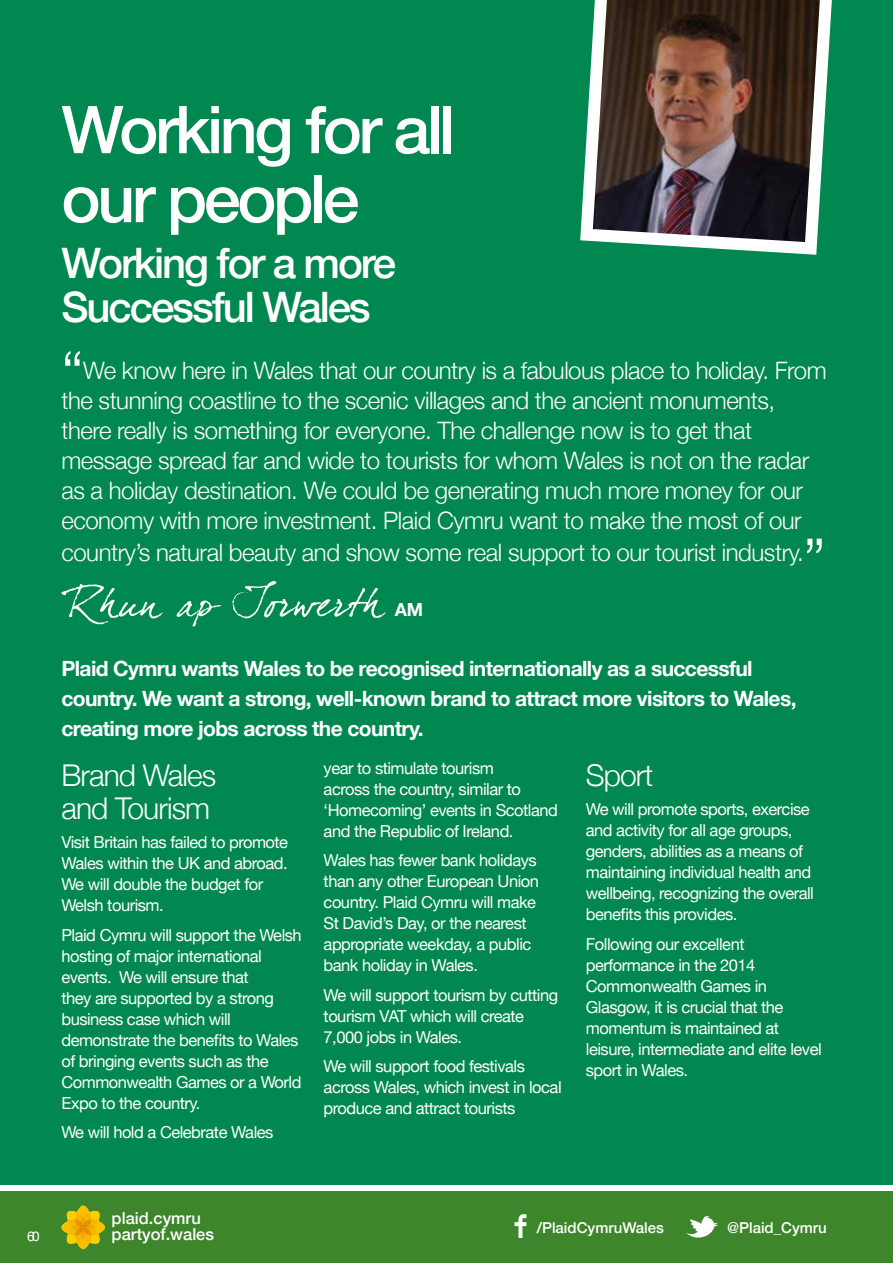
<style>
.page{position:relative;width:893px;height:1263px;background:#fff}
.page>*{position:absolute;margin:0;border:0;box-sizing:border-box;transform-origin:0 0}
.t1{font:500 66px/69px "Helvetica Neue";letter-spacing:-.05em;color:#fff}
.t2{font:300 60px "Helvetica Neue";color:#fff}
.t3{font:500 42px/43.5px "Helvetica Neue";letter-spacing:-.05em;color:#fff}
.t4{font:300 30px/33px "Helvetica Neue";letter-spacing:-.03em;color:#fff}
.t5{font:300 24px/30.3px "Helvetica Neue";letter-spacing:-.02em;color:#fff}
.t6{font:700 21px/30px "Helvetica Neue";letter-spacing:-.03em;color:#fff}
.t7{font:700 18px "Helvetica Neue";color:#fff}
.t8{font:16.5px/21px "Helvetica Neue";letter-spacing:-.03em;color:#fff}
.t9{font:500 16.5px/16.5px "Helvetica Neue";color:#fff}
.t10{font:500 15px "Helvetica Neue";color:#fff}
.t11{font:13.5px "Helvetica Neue";color:#fff}
</style>
<div class="page">
<div style="left:0;top:1191px;width:893px;height:72px;background:#3e862c"></div>
<svg style="left:61px;top:1205px;width:44px;height:44px"></svg>
<svg style="left:514px;top:1214px;width:12px;height:24px"></svg>
<svg style="left:686px;top:1216px;width:32px;height:22px"></svg>
<div style="left:0;top:0;width:893px;height:1184px;background:#008850"></div>
<svg style="left:61px;top:581px;width:325px;height:45px"></svg>
<img style="left:580px;top:0;width:252px;height:255px">
<h1 class="t1" style="left:61px;top:90px;width:396px">Working for all our people</h1>
<h3 class="t3" style="left:61px;top:238px;width:336px">Working for a more<br>Successful Wales</h3>
<h2 class="t2" style="left:61px;top:324px;width:24px">“</h2>
<p class="t5" style="left:61px;top:354px;width:767px;text-indent:22px">We know here in Wales that our country is a fabulous place to holiday. From the stunning coastline to the scenic villages and the ancient monuments, there really is something for everyone. The challenge now is to get that message spread far and wide to tourists for whom Wales is not on the radar as a holiday destination. We could be generating much more money for our economy with more investment. Plaid Cymru want to make the most of our country’s natural beauty and show some real support to our tourist industry.</p>
<h2 class="t2" style="left:803px;top:512px;width:24px">”</h2>
<p class="t7" style="left:395px;top:595px;width:30px">AM</p>
<p class="t6" style="left:61px;top:654px;width:737px">Plaid Cymru wants Wales to be recognised internationally as a successful country. We want a strong, well-known brand to attract more visitors to Wales, creating more jobs across the country.</p>
<h3 class="t4" style="left:61px;top:756px;width:156px">Brand Wales and Tourism</h3>
<p class="t8" style="left:61px;top:833px;width:228px">Visit Britain has failed to promote<br>Wales within the UK and abroad.<br>We will double the budget for<br>Welsh tourism.</p>
<p class="t8" style="left:61px;top:925px;width:242px">Plaid Cymru will support the Welsh hosting of major international events. We will ensure that<br>they are supported by a strong business case which will demonstrate the benefits to Wales of bringing events such as the<br>Commonwealth Games or a World<br>Expo to the country.</p>
<p class="t8" style="left:61px;top:1123px;width:214px">We will hold a Celebrate Wales</p>
<p class="t8" style="left:324px;top:758px;width:236px">year to stimulate tourism<br>across the country, similar to ‘Homecoming’ events in Scotland and the Republic of Ireland.</p>
<p class="t8" style="left:324px;top:851px;width:217px">Wales has fewer bank holidays than any other European Union country. Plaid Cymru will make<br>St David’s Day, or the nearest appropriate weekday, a public bank holiday in Wales.</p>
<p class="t8" style="left:324px;top:985px;width:236px">We will support tourism by cutting tourism VAT which will create<br>7,000 jobs in Wales.</p>
<p class="t8" style="left:324px;top:1057px;width:240px">We will support food festivals across Wales, which invest in local produce and attract tourists</p>
<h3 class="t4" style="left:586px;top:756px;width:69px">Sport</h3>
<p class="t8" style="left:586px;top:800px;width:230px">We will promote sports, exercise and activity for all age groups, genders, abilities as a means of maintaining individual health and wellbeing, recognizing the overall benefits this provides.</p>
<p class="t8" style="left:586px;top:934px;width:237px">Following our excellent performance in the 2014<br>Commonwealth Games in<br>Glasgow, it is crucial that the momentum is maintained at leisure, intermediate and elite level sport in Wales.</p>
<p class="t11" style="left:27px;top:1226px;width:14px">60</p>
<p class="t9" style="left:112px;top:1208px;width:104px">plaid.cymru partyof.wales</p>
<p class="t10" style="left:537px;top:1216px;width:129px">/PlaidCymruWales</p>
<p class="t10" style="left:727px;top:1216px;width:101px">@Plaid_Cymru</p>
</div>
